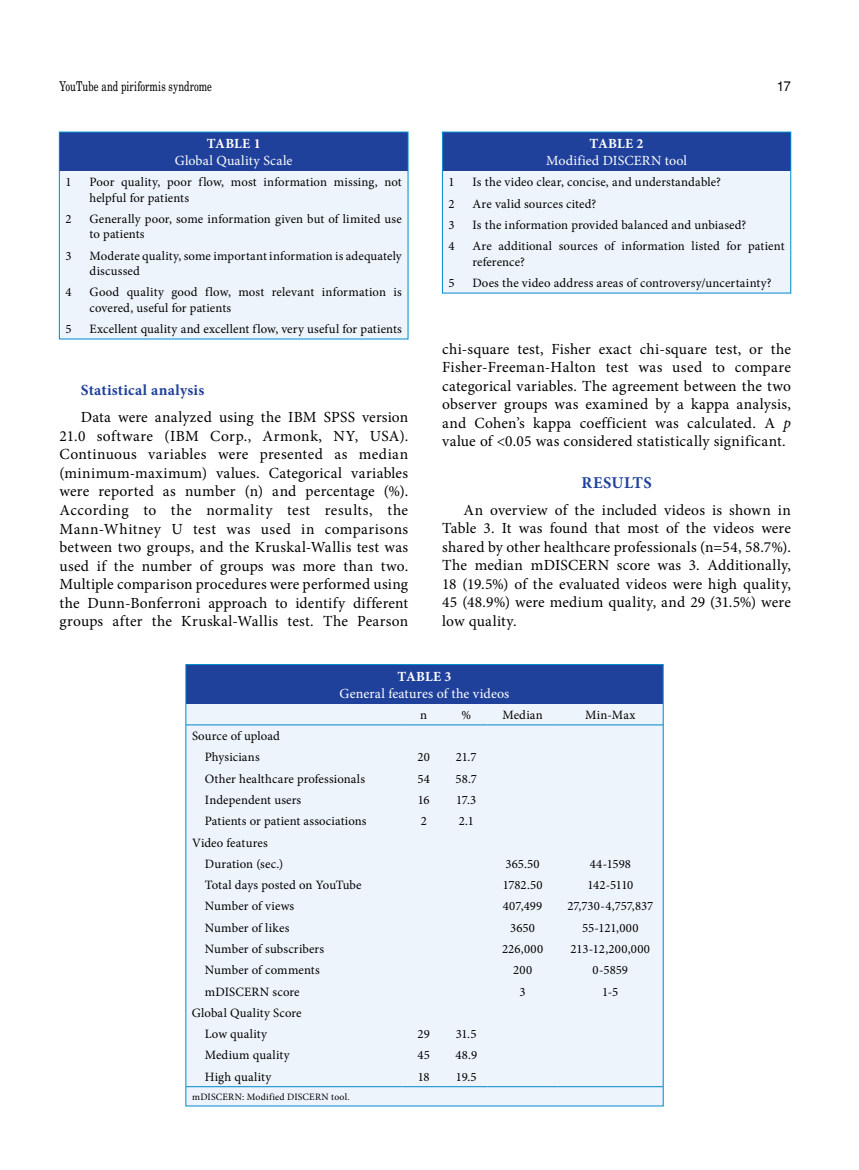
<style>
.page{position:relative;width:859px;height:1170px;background:#fff}
.page>*{position:absolute;margin:0;border:0;box-sizing:border-box;transform-origin:0 0}
.t1{font:700 16.5px "Minion Pro";letter-spacing:.025em;color:#20419b}
.t2{font:15.45px/18.6px "Minion Pro";letter-spacing:.015em;color:#000;text-align:justify}
.t3{font:700 15.45px "Minion Pro";letter-spacing:.015em;color:#20419b}
.t4{font:13.95px "Minion Pro";letter-spacing:.01em;color:#fff}
.t5{font:700 13.95px "Minion Pro";letter-spacing:.01em;color:#fff}
.t6{font:13.5px "Madison Tr";letter-spacing:.005em;color:#000}
.t7{font:13.5px "Helvetica Normal Tr";color:#000}
.t8{font:12.75px/15.3px "Minion Pro";letter-spacing:.01em;color:#000}
.t9{font:9.75px "Minion Pro";letter-spacing:.02em;color:#000}
.s1{font-style:italic}
</style>
<div class="page">
<div style="left:59px;top:132px;width:349px;height:207px;background:#eef4fb"></div>
<div style="left:60px;top:132px;width:348px;height:39px;background:#20419b"></div>
<div style="left:59px;top:132px;width:349px;height:207px;border:1px solid #0089cf"></div>
<div style="left:442px;top:132px;width:349px;height:161px;background:#eef4fb"></div>
<div style="left:443px;top:132px;width:347px;height:39px;background:#20419b"></div>
<div style="left:442px;top:132px;width:349px;height:161px;border:1px solid #0089cf"></div>
<div style="left:186px;top:664px;width:477px;height:441px;background:#eef4fb"></div>
<div style="left:186px;top:664px;width:477px;height:39px;background:#20419b"></div>
<hr style="left:186px;top:724px;width:216px;height:1px;background:#0089cf">
<hr style="left:402px;top:724px;width:43px;height:1px;background:#0089cf">
<hr style="left:445px;top:724px;width:43px;height:1px;background:#0089cf">
<hr style="left:488px;top:724px;width:70px;height:1px;background:#0089cf">
<hr style="left:558px;top:724px;width:105px;height:1px;background:#0089cf">
<hr style="left:186px;top:1086px;width:216px;height:1px;background:#0089cf">
<hr style="left:402px;top:1086px;width:43px;height:1px;background:#0089cf">
<hr style="left:445px;top:1086px;width:43px;height:1px;background:#0089cf">
<hr style="left:488px;top:1086px;width:70px;height:1px;background:#0089cf">
<hr style="left:558px;top:1086px;width:105px;height:1px;background:#0089cf">
<p class="t6" style="left:60px;top:78px;width:154px">YouTube and piriformis syndrome</p>
<p class="t7" style="left:777px;top:78px;width:15px">17</p>
<p class="t5" style="left:207px;top:134px;width:55px">TABLE 1</p>
<p class="t4" style="left:175px;top:151px;width:119px">Global Quality Scale</p>
<p class="t8" style="left:66px;top:175px;width:8px">1</p>
<p class="t8" style="left:90px;top:175px;width:314px">Poor quality, poor flow, most information missing, not helpful for patients</p>
<p class="t8" style="left:66px;top:211px;width:8px">2</p>
<p class="t8" style="left:90px;top:211px;width:314px">Generally poor, some information given but of limited use to patients</p>
<p class="t8" style="left:66px;top:248px;width:8px">3</p>
<p class="t8" style="left:90px;top:248px;width:314px">Moderate quality, some important information is adequately discussed</p>
<p class="t8" style="left:66px;top:284px;width:8px">4</p>
<p class="t8" style="left:90px;top:284px;width:314px">Good quality good flow, most relevant information is covered, useful for patients</p>
<p class="t8" style="left:66px;top:321px;width:8px">5</p>
<p class="t8" style="left:90px;top:321px;width:314px">Excellent quality and excellent flow, very useful for patients</p>
<p class="t3" style="left:81px;top:379px;width:125px">Statistical analysis</p>
<p class="t2" style="left:60px;top:408px;width:350px;text-indent:21px">Data were analyzed using the IBM SPSS version 21.0 software (IBM Corp., Armonk, NY, USA).<br>Continuous variables were presented as median (minimum-maximum) values. Categorical variables were reported as number (n) and percentage (%).<br>According to the normality test results, the Mann-Whitney U test was used in comparisons between two groups, and the Kruskal-Wallis test was used if the number of groups was more than two.<br>Multiple comparison procedures were performed using the Dunn-Bonferroni approach to identify different groups after the Kruskal-Wallis test. The Pearson</p>
<p class="t5" style="left:590px;top:134px;width:55px">TABLE 2</p>
<p class="t4" style="left:546px;top:151px;width:142px">Modified DISCERN tool</p>
<p class="t8" style="left:449px;top:175px;width:8px">1</p>
<p class="t8" style="left:472px;top:175px;width:250px">Is the video clear, concise, and understandable?</p>
<p class="t8" style="left:449px;top:196px;width:8px">2</p>
<p class="t8" style="left:472px;top:196px;width:125px">Are valid sources cited?</p>
<p class="t8" style="left:449px;top:217px;width:8px">3</p>
<p class="t8" style="left:472px;top:217px;width:275px">Is the information provided balanced and unbiased?</p>
<p class="t8" style="left:449px;top:238px;width:8px">4</p>
<p class="t8" style="left:472px;top:238px;width:314px">Are additional sources of information listed for patient reference?</p>
<p class="t8" style="left:449px;top:275px;width:8px">5</p>
<p class="t8" style="left:472px;top:275px;width:301px">Does the video address areas of controversy/uncertainty?</p>
<p class="t2" style="left:442px;top:339px;width:350px">chi-square test, Fisher exact chi-square test, or the Fisher-Freeman-Halton test was used to compare categorical variables. The agreement between the two observer groups was examined by a kappa analysis, and Cohen’s kappa coefficient was calculated. A <span class="s1">p </span>value of &lt;0.05 was considered statistically significant.</p>
<p class="t1" style="left:581px;top:470px;width:72px">RESULTS</p>
<p class="t2" style="left:442px;top:500px;width:350px;text-indent:21px">An overview of the included videos is shown in Table 3. It was found that most of the videos were shared by other healthcare professionals (n=54, 58.7%).<br>The median mDISCERN score was 3. Additionally, 18 (19.5%) of the evaluated videos were high quality, 45 (48.9%) were medium quality, and 29 (31.5%) were low quality.</p>
<p class="t8" style="left:192px;top:725px;width:89px;line-height:21.3px;text-align:center">Source of upload<br>Physicians</p>
<p class="t5" style="left:398px;top:666px;width:55px">TABLE 3</p>
<p class="t4" style="left:340px;top:683px;width:171px">General features of the videos</p>
<p class="t8" style="left:420px;top:707px;width:8px">n</p>
<p class="t8" style="left:461px;top:707px;width:11px">%</p>
<p class="t8" style="left:502px;top:707px;width:42px">Median</p>
<p class="t8" style="left:585px;top:707px;width:52px">Min-Max</p>
<p class="t8" style="left:418px;top:749px;width:14px">20</p>
<p class="t8" style="left:456px;top:749px;width:22px">21.7</p>
<p class="t8" style="left:205px;top:771px;width:162px">Other healthcare professionals</p>
<p class="t8" style="left:417px;top:771px;width:14px">54</p>
<p class="t8" style="left:455px;top:771px;width:23px">58.7</p>
<p class="t8" style="left:205px;top:792px;width:98px">Independent users</p>
<p class="t8" style="left:418px;top:792px;width:13px">16</p>
<p class="t8" style="left:456px;top:792px;width:22px">17.3</p>
<p class="t8" style="left:205px;top:813px;width:163px">Patients or patient associations</p>
<p class="t8" style="left:421px;top:813px;width:8px">2</p>
<p class="t8" style="left:459px;top:813px;width:17px">2.1</p>
<p class="t8" style="left:205px;top:831px;width:80px;line-height:21.3px;text-indent:-13px">Video features<br>Duration (sec.)</p>
<p class="t8" style="left:506px;top:856px;width:36px">365.50</p>
<p class="t8" style="left:590px;top:856px;width:43px">44-1598</p>
<p class="t8" style="left:205px;top:877px;width:158px">Total days posted on YouTube</p>
<p class="t8" style="left:503px;top:877px;width:41px">1782.50</p>
<p class="t8" style="left:587px;top:877px;width:47px">142-5110</p>
<p class="t8" style="left:205px;top:898px;width:91px">Number of views</p>
<p class="t8" style="left:503px;top:898px;width:41px">407,499</p>
<p class="t8" style="left:567px;top:898px;width:88px">27,730-4,757,837</p>
<p class="t8" style="left:205px;top:919px;width:86px">Number of likes</p>
<p class="t8" style="left:510px;top:919px;width:26px">3650</p>
<p class="t8" style="left:582px;top:919px;width:58px">55-121,000</p>
<p class="t8" style="left:205px;top:941px;width:121px">Number of subscribers</p>
<p class="t8" style="left:502px;top:941px;width:43px">226,000</p>
<p class="t8" style="left:571px;top:941px;width:81px">213-12,200,000</p>
<p class="t8" style="left:205px;top:962px;width:116px">Number of comments</p>
<p class="t8" style="left:513px;top:962px;width:21px">200</p>
<p class="t8" style="left:593px;top:962px;width:37px">0-5859</p>
<p class="t8" style="left:205px;top:983px;width:96px">mDISCERN score</p>
<p class="t8" style="left:520px;top:983px;width:8px">3</p>
<p class="t8" style="left:602px;top:983px;width:18px">1-5</p>
<p class="t8" style="left:205px;top:1002px;width:98px;line-height:21.3px;text-indent:-13px">Global Quality Score<br>Low quality</p>
<p class="t8" style="left:418px;top:1026px;width:14px">29</p>
<p class="t8" style="left:456px;top:1026px;width:22px">31.5</p>
<p class="t8" style="left:205px;top:1047px;width:86px">Medium quality</p>
<p class="t8" style="left:417px;top:1047px;width:14px">45</p>
<p class="t8" style="left:455px;top:1047px;width:23px">48.9</p>
<p class="t8" style="left:205px;top:1068px;width:68px">High quality</p>
<p class="t8" style="left:418px;top:1068px;width:13px">18</p>
<p class="t8" style="left:456px;top:1068px;width:22px">19.5</p>
<p class="t9" style="left:192px;top:1089px;width:159px">mDISCERN: Modified DISCERN tool.</p>
</div>
